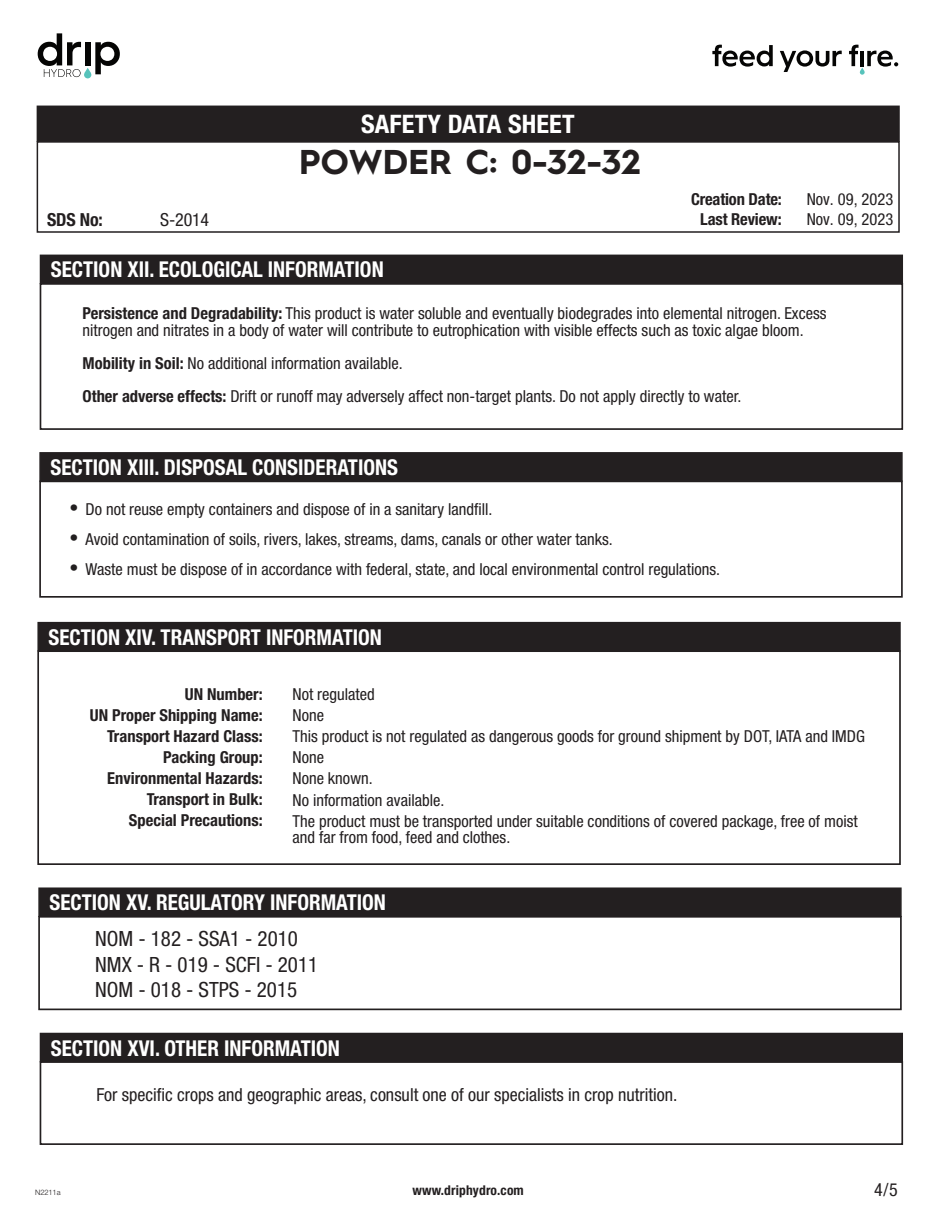
<style>
.page{position:relative;width:940px;height:1217px;background:#fff}
.page>*{position:absolute;margin:0;border:0;box-sizing:border-box;transform-origin:0 0}
.t1{font:700 34.5px "Hurme Geometric Sans 1";letter-spacing:.005em;color:#231f20}
.t2{font:700 condensed 25.5px "Helvetica Neue LT Pro";letter-spacing:.005em;color:#fff}
.t3{font:700 condensed 21.9px "Helvetica Neue LT Pro";color:#fff;scale:.96 1}
.t4{font:condensed 21px/25.5px "Helvetica Neue LT Pro";color:#231f20}
.t5{font:condensed 18px "Helvetica Neue LT Pro";color:#231f20}
.t6{font:700 condensed 18px "Helvetica Neue LT Pro";color:#231f20}
.t7{font:condensed 16.5px/21px "Helvetica Neue LT Pro";color:#231f20}
.t8{font:700 condensed 16.5px/21px "Helvetica Neue LT Pro";color:#231f20;text-align:right}
.t9{font:700 condensed 13.5px "Helvetica Neue LT Pro";letter-spacing:.01em;color:#231f20}
.t10{font:300 7.5px "Helvetica Neue LT Pro";letter-spacing:-.015em;color:#231f20}
.s1{font-weight:700}
.s2{font-weight:700;font-size:18px}
</style>
<div class="page">
<div style="left:38px;top:887px;width:863px;height:29px;background:#231f20;border:2px solid #231f20"></div>
<div style="left:38px;top:915px;width:863px;height:94px;border:2px solid #231f20"></div>
<div style="left:40px;top:1032px;width:863px;height:29px;background:#231f20;border:2px solid #231f20"></div>
<div style="left:40px;top:1060px;width:863px;height:84px;border:2px solid #231f20"></div>
<div style="left:37px;top:105px;width:862px;height:37px;background:#231f20;border:2px solid #231f20"></div>
<div style="left:37px;top:141px;width:862px;height:92px;border:2px solid #231f20"></div>
<div style="left:40px;top:254px;width:863px;height:30px;background:#231f20;border:2px solid #231f20"></div>
<div style="left:40px;top:283px;width:863px;height:147px;border:2px solid #231f20"></div>
<div style="left:39px;top:452px;width:863px;height:29px;background:#231f20;border:2px solid #231f20"></div>
<div style="left:39px;top:480px;width:863px;height:117px;border:2px solid #231f20"></div>
<div style="left:37px;top:621px;width:863px;height:30px;background:#231f20;border:2px solid #231f20"></div>
<div style="left:37px;top:650px;width:863px;height:214px;border:2px solid #231f20"></div>
<svg style="left:38px;top:33px;width:82px;height:45px"></svg>
<svg style="left:712px;top:45px;width:60px;height:22px"></svg>
<svg style="left:780px;top:50px;width:61px;height:22px"></svg>
<svg style="left:849px;top:45px;width:49px;height:30px"></svg>
<h2 class="t2" style="left:361px;top:108px;width:215px">SAFETY DATA SHEET</h2>
<h1 class="t1" style="left:299px;top:137px;width:343px">POWDER C: 0-32-32</h1>
<p class="t8" style="left:691px;top:189px;width:92px">Creation Date:</p>
<p class="t5" style="left:160px;top:209px;width:51px">S-2014</p>
<p class="t8" style="left:700px;top:209px;width:83px">Last Review:</p>
<h3 class="t3" style="left:51px;top:256px;width:348px">SECTION XII. ECOLOGICAL INFORMATION</h3>
<p class="t6" style="left:47px;top:209px;width:57px">SDS No:</p>
<p class="t7" style="left:806px;top:189px;width:88px;line-height:20px">Nov. 09, 2023<br>Nov. 09, 2023</p>
<p class="t7" style="left:83px;top:305px;width:745px;line-height:16.5px"><span class="s1">Persistence and Degradability:</span> This product is water soluble and eventually biodegrades into elemental nitrogen. Excess nitrogen and nitrates in a body of water will contribute to eutrophication with visible effects such as toxic algae bloom.</p>
<p class="t7" style="left:83px;top:346px;width:660px;line-height:33px"><span class="s1">Mobility in Soil:</span> No additional information available.<br><span class="s1">Other adverse effects:</span> Drift or runoff may adversely affect non-target plants. Do not apply directly to water.</p>
<h3 class="t3" style="left:50px;top:453px;width:363px">SECTION XIII. DISPOSAL CONSIDERATIONS</h3>
<p class="t7" style="left:70px;top:498px;width:424px"><span class="s2">•</span> Do not reuse empty containers and dispose of in a sanitary landfill.</p>
<p class="t7" style="left:70px;top:528px;width:544px"><span class="s2">•</span> Avoid contamination of soils, rivers, lakes, streams, dams, canals or other water tanks.</p>
<p class="t7" style="left:70px;top:558px;width:652px"><span class="s2">•</span> Waste must be dispose of in accordance with federal, state, and local environmental control regulations.</p>
<h3 class="t3" style="left:49px;top:623px;width:349px">SECTION XIV. TRANSPORT INFORMATION</h3>
<p class="t8" style="left:90px;top:682px;width:174px">UN Number:<br>UN Proper Shipping Name:<br>Transport Hazard Class:<br>Packing Group:<br>Environmental Hazards:<br>Transport in Bulk:<br>Special Precautions:</p>
<p class="t7" style="left:292px;top:683px;width:574px">Not regulated<br>None<br>This product is not regulated as dangerous goods for ground shipment by DOT, IATA and IMDG None<br>None known.<br>No information available.<br>The product must be transported under suitable conditions of covered package, free of moist</p>
<p class="t7" style="left:292px;top:826px;width:219px">and far from food, feed and clothes.</p>
<h3 class="t3" style="left:49px;top:888px;width:352px">SECTION XV. REGULATORY INFORMATION</h3>
<p class="t4" style="left:95px;top:925px;width:224px">NOM - 182 - SSA1 - 2010<br>NMX - R - 019 - SCFI - 2011<br>NOM - 018 - STPS - 2015</p>
<h3 class="t3" style="left:51px;top:1034px;width:303px">SECTION XVI. OTHER INFORMATION</h3>
<p class="t5" style="left:97px;top:1084px;width:582px">For specific crops and geographic areas, consult one of our specialists in crop nutrition.</p>
<p class="t10" style="left:35px;top:1187px;width:27px">N2211a</p>
<p class="t5" style="left:874px;top:1178px;width:25px">4/5</p>
<p class="t9" style="left:412px;top:1181px;width:113px">www.driphydro.com</p>
</div>
